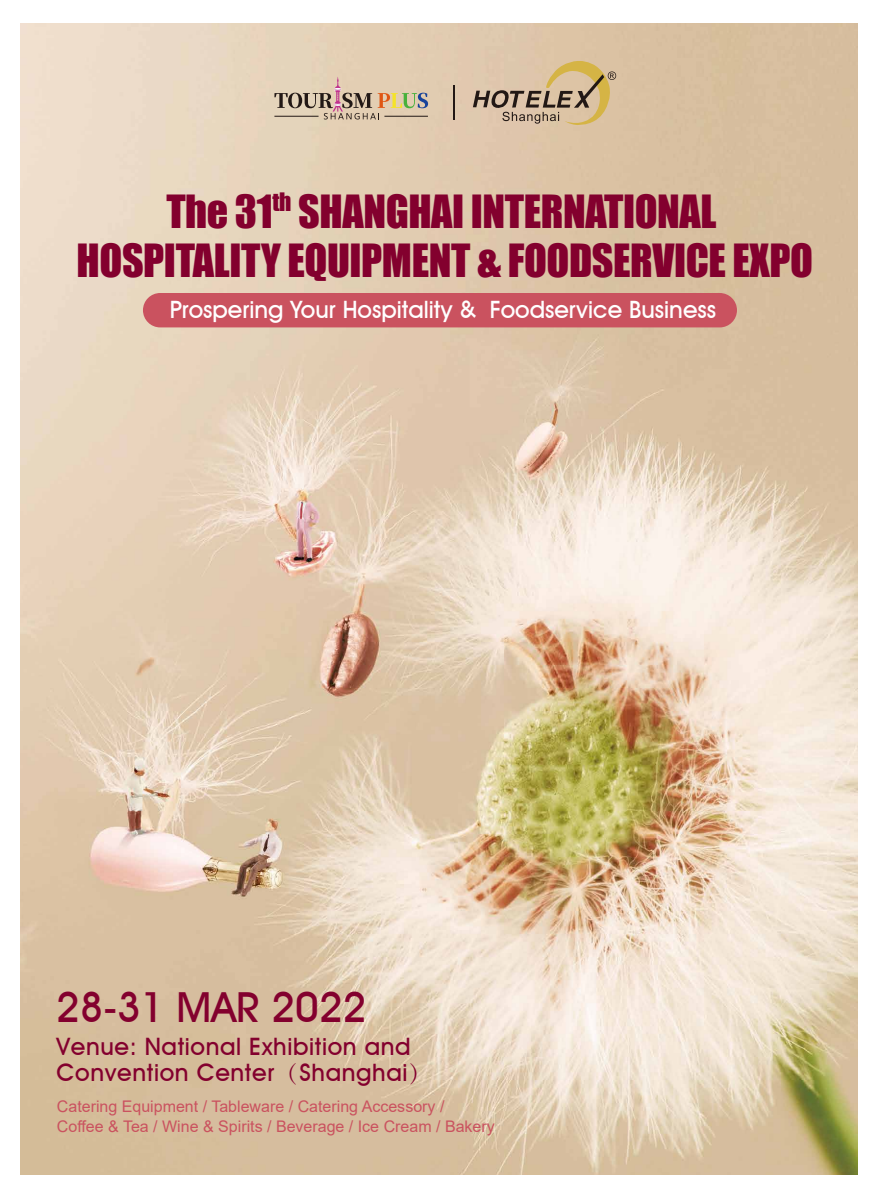
<style>
.page{position:relative;width:879px;height:1191px;background:#fff}
.page>*{position:absolute;margin:0;border:0;box-sizing:border-box;transform-origin:0 0}
.t1{font:42px/48.6px "Impact";letter-spacing:-.01em;color:#83002e;text-align:center}
.t2{font:500 41.4px "Avant Garde IT Cby BT";color:#83002e}
.t3{font:500 24px/26px "Avant Garde IT Cby BT";letter-spacing:.025em;color:#83002e}
.t4{font:500 24px "Avant Garde IT Cby BT";color:#fff}
.t5{font:16px/20px "Arial";color:#ca525f}
.s1{font-family:"Adobe Song Std";font-weight:300}
</style>
<div class="page">
<img style="left:21px;top:23px;width:836px;height:1151px">
<svg style="left:274px;top:76px;width:154px;height:43px;background:#cbb79f"></svg>
<hr style="left:274px;top:116px;width:44px;height:1px;background:#221815">
<hr style="left:384px;top:116px;width:44px;height:1px;background:#221815">
<hr style="left:453px;top:85px;width:2px;height:34px;background:#221815">
<svg style="left:473px;top:61px;width:143px;height:66px;background:#c6ae8c"></svg>
<div style="left:143px;top:293px;width:594px;height:34px;background:#ca525f;border-radius:17px"></div>
<h1 class="t1" style="left:77px;top:186px;width:738px">The 31<sup>th</sup> SHANGHAI INTERNATIONAL<br>HOSPITALITY EQUIPMENT &amp; FOODSERVICE EXPO</h1>
<h3 class="t4" style="left:170px;top:294px;width:548px">Prospering Your Hospitality &amp; Foodservice Business</h3>
<h2 class="t2" style="left:56px;top:982px;width:312px">28-31 MAR 2022</h2>
<h3 class="t3" style="left:57px;top:1033px;width:377px">Venue: National Exhibition and<br>Convention Center<span class="s1">（</span>Shanghai<span class="s1">）</span></h3>
<p class="t5" style="left:57px;top:1096px;width:439px">Catering Equipment / Tableware / Catering Accessory /<br>Coffee &amp; Tea / Wine &amp; Spirits / Beverage / Ice Cream / Bakery</p>
</div>
